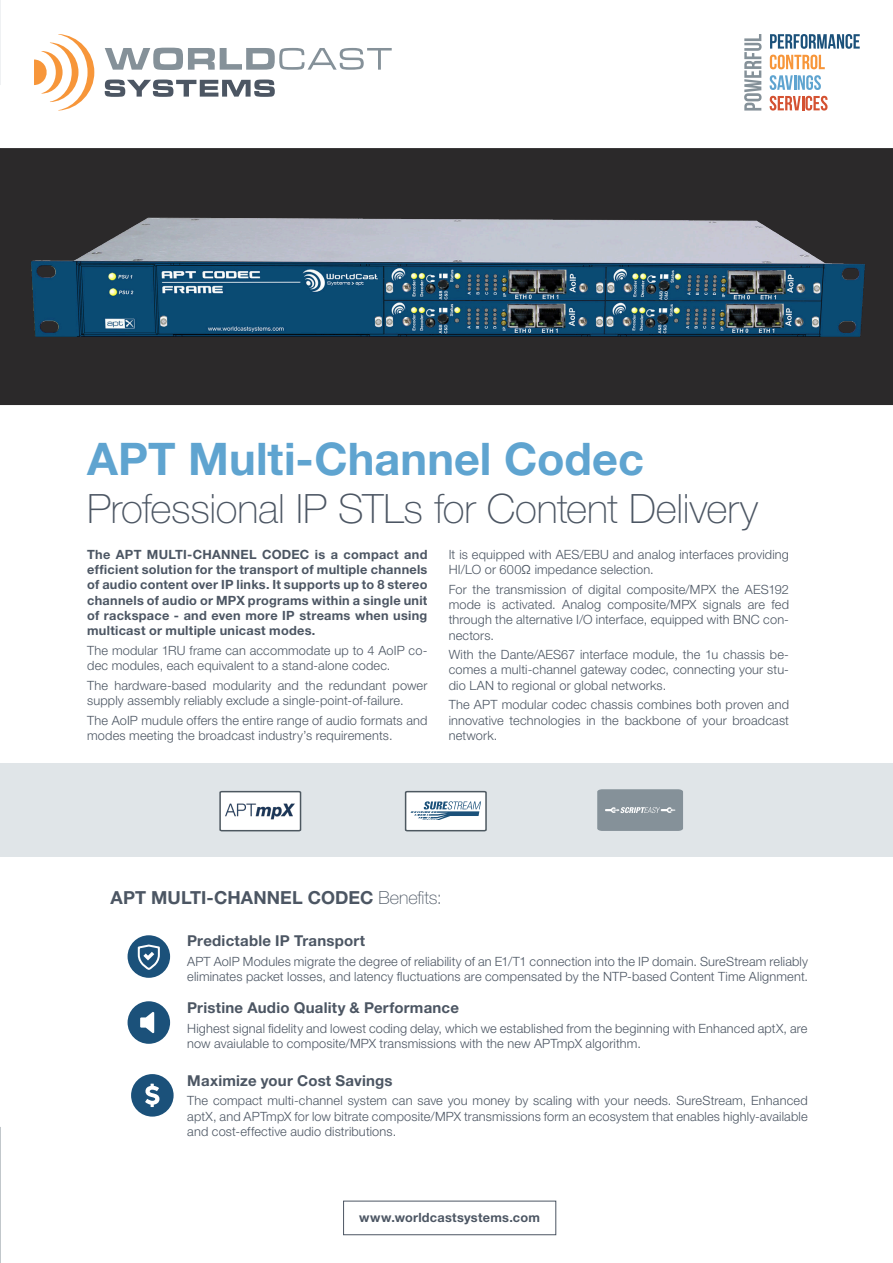
<style>
.page{position:relative;width:893px;height:1263px;background:#fff}
.page>*{position:absolute;margin:0;border:0;box-sizing:border-box;transform-origin:0 0}
.t1{font:700 45px "Helvetica Neue LT Pro";color:#5fa4d0}
.t2{font:100 40.5px "Helvetica Neue LT Pro";letter-spacing:-.01em;color:#4c5663}
.t3{font:700 18px "Helvetica Neue LT Pro";letter-spacing:.005em;color:#4c5663}
.t4{font:700 15px "Helvetica Neue LT Pro";letter-spacing:.015em;color:#4c5663}
.t5{font:300 12.75px/15.3px "Helvetica Neue LT Pro";letter-spacing:.01em;color:#4c5663}
.t6{font:700 12.75px/15.3px "Helvetica Neue LT Pro";letter-spacing:.02em;color:#4c5663;text-align:justify}
.s1{font-weight:100}
</style>
<div class="page">
<div style="left:128px;top:935px;width:42px;height:43px;background:#1b517a;border-radius:50%"></div>
<svg style="left:137px;top:944px;width:23px;height:26px"></svg>
<svg style="left:343px;top:1201px;width:213px;height:34px"></svg>
<svg style="left:105px;top:80px;width:170px;height:17px"></svg>
<svg style="left:105px;top:48px;width:287px;height:22px"></svg>
<svg style="left:34px;top:34px;width:60px;height:77px"></svg>
<svg style="left:770px;top:34px;width:90px;height:15px"></svg>
<svg style="left:770px;top:55px;width:55px;height:14px"></svg>
<svg style="left:770px;top:75px;width:51px;height:15px"></svg>
<svg style="left:770px;top:96px;width:57px;height:15px"></svg>
<svg style="left:744px;top:34px;width:18px;height:77px"></svg>
<div style="left:0;top:149px;width:892px;height:255px;background:#2b292a"></div>
<img style="left:31px;top:217px;width:834px;height:120px">
<div style="left:0;top:148px;width:893px;height:257px;border:2px solid #2b292a"></div>
<div style="left:128px;top:1001px;width:42px;height:43px;background:#1b517a;border-radius:50%"></div>
<svg style="left:140px;top:1012px;width:14px;height:21px"></svg>
<div style="left:0;top:763px;width:893px;height:94px;background:#e0e5e8"></div>
<div style="left:131px;top:1074px;width:43px;height:42px;background:#1b517a;border-radius:50%"></div>
<svg style="left:145px;top:1084px;width:14px;height:23px"></svg>
<svg style="left:219px;top:790px;width:83px;height:42px"></svg>
<img style="left:219px;top:797px;width:83px;height:27px">
<svg style="left:404px;top:790px;width:83px;height:42px;background:#cbd4db"></svg>
<svg style="left:597px;top:789px;width:86px;height:42px;background:#8b979e"></svg>
<h1 class="t1" style="left:87px;top:443px;width:558px">APT Multi-Channel Codec</h1>
<h2 class="t2" style="left:87px;top:494px;width:673px">Professional IP STLs for Content Delivery</h2>
<p class="t6" style="left:87px;top:548px;width:342px">The APT MULTI-CHANNEL CODEC is a compact and efficient solution for the transport of multiple channels of audio content over IP links. It supports up to 8 stereo channels of audio or MPX programs within a single unit of rackspace - and even more IP streams when using multicast or multiple unicast modes.</p>
<p class="t5" style="left:87px;top:644px;width:342px">The modular 1RU frame can accommodate up to 4 AoIP co&shy;dec modules, each equivalent to a stand-alone codec.</p>
<p class="t5" style="left:87px;top:679px;width:342px">The hardware-based modularity and the redundant power supply assembly reliably exclude a single-point-of-failure.</p>
<p class="t5" style="left:87px;top:714px;width:342px">The AoIP mudule offers the entire range of audio formats and modes meeting the broadcast industry’s requirements.</p>
<p class="t5" style="left:449px;top:548px;width:342px">It is equipped with AES/EBU and analog interfaces providing<br>HI/LO or 600Ω impedance selection.</p>
<p class="t5" style="left:449px;top:583px;width:342px;text-align:justify">For the transmission of digital composite/MPX the AES192 mode is activated. Analog composite/MPX signals are fed through the alternative I/O interface, equipped with BNC con&shy;nectors.</p>
<p class="t5" style="left:449px;top:648px;width:342px;text-align:justify">With the Dante/AES67 interface module, the 1u chassis be&shy;comes a multi-channel gateway codec, connecting your stu&shy;dio LAN to regional or global networks.</p>
<p class="t5" style="left:449px;top:698px;width:342px;text-align:justify">The APT modular codec chassis combines both proven and innovative technologies in the backbone of your broadcast network.</p>
<h3 class="t3" style="left:111px;top:890px;width:333px">APT MULTI-CHANNEL CODEC <span class="s1">Benefits:</span></h3>
<p class="t4" style="left:187px;top:935px;width:180px">Predictable IP Transport</p>
<p class="t5" style="left:187px;top:954px;width:622px">APT AoIP Modules migrate the degree of reliability of an E1/T1 connection into the IP domain. SureStream reliably eliminates packet losses, and latency fluctuations are compensated by the NTP-based Content Time Alignment.</p>
<p class="t4" style="left:187px;top:1002px;width:273px">Pristine Audio Quality &amp; Performance</p>
<p class="t5" style="left:187px;top:1021px;width:622px">Highest signal fidelity and lowest coding delay, which we established from the beginning with Enhanced aptX, are now avaiulable to composite/MPX transmissions with the new APTmpX algorithm.</p>
<p class="t4" style="left:187px;top:1075px;width:207px">Maximize your Cost Savings</p>
<p class="t5" style="left:187px;top:1094px;width:622px;text-align:justify">The compact multi-channel system can save you money by scaling with your needs. SureStream, Enhanced aptX, and APTmpX for low bitrate composite/MPX transmissions form an ecosystem that enables highly-available and cost-effective audio distributions.</p>
<p class="t6" style="left:359px;top:1211px;width:182px">www.worldcastsystems.com</p>
</div>
